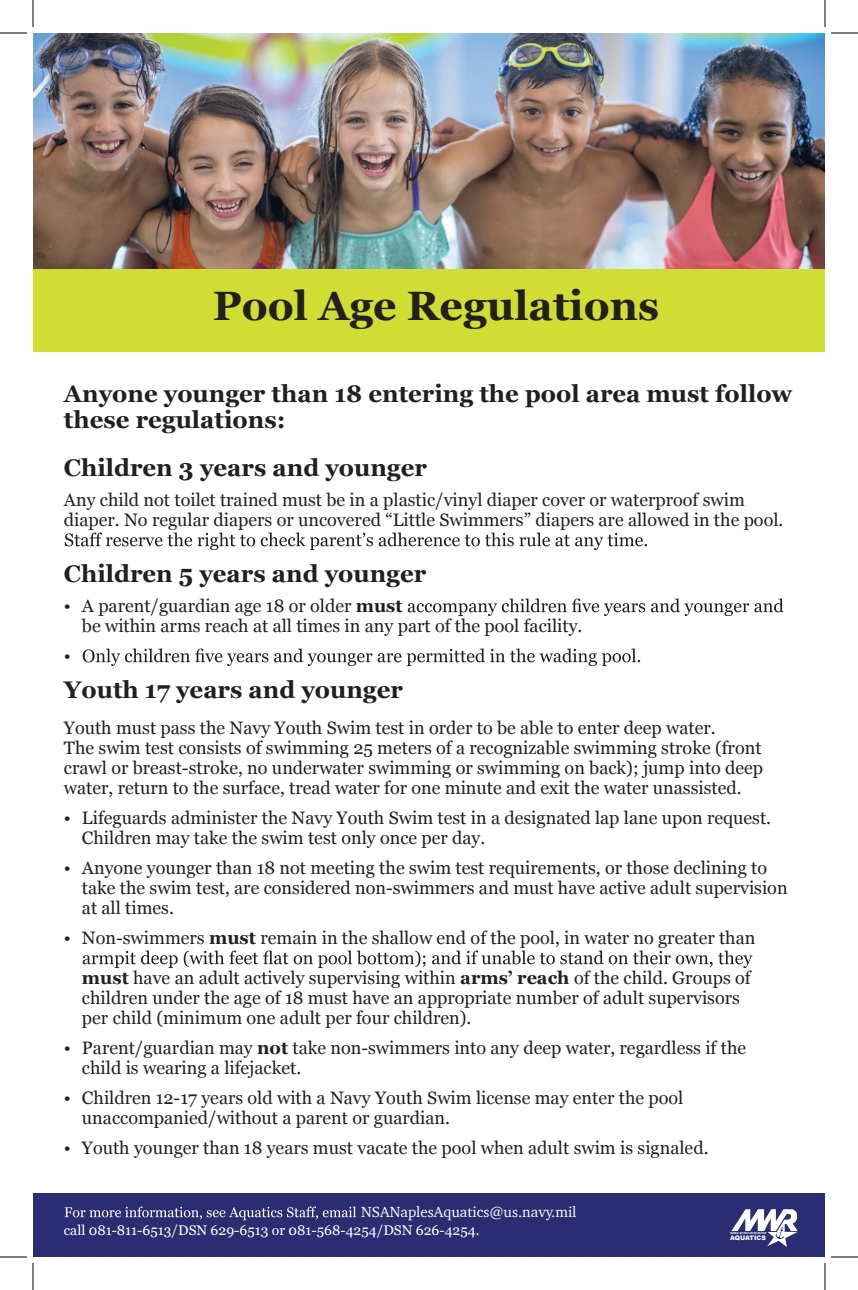
<style>
.page{position:relative;width:858px;height:1290px;background:#fff}
.page>*{position:absolute;margin:0;border:0;box-sizing:border-box;transform-origin:0 0}
.t1{font:700 41px "Georgia";color:#231f20}
.t2{font:700 24px/26px "Georgia";color:#231f20}
.t3{font:18px/20px "Georgia";color:#231f20}
.t4{font:15px "Charter";color:#fafbfb}
.t5{font:14px "Georgia";color:#fff}
.t6{font:900 6.3px "Arial";color:#fff}
.s1{font-weight:700}
</style>
<div class="page">
<div style="left:33px;top:1194px;width:792px;height:63px;background:#2b2d72"></div>
<svg style="left:65px;top:533px;width:582px;height:17px"></svg>
<svg style="left:408px;top:599px;width:376px;height:17px"></svg>
<svg style="left:83px;top:649px;width:557px;height:17px"></svg>
<svg style="left:83px;top:951px;width:670px;height:17px"></svg>
<svg style="left:65px;top:1207px;width:291px;height:13px"></svg>
<img style="left:33px;top:33px;width:792px;height:236px">
<svg style="left:730px;top:1209px;width:68px;height:38px"></svg>
<div style="left:33px;top:269px;width:792px;height:83px;background:#d0dd32"></div>
<svg style="left:0;top:33px;width:27px;height:1px"></svg>
<svg style="left:831px;top:33px;width:27px;height:1px"></svg>
<svg style="left:0;top:1257px;width:27px;height:1px"></svg>
<svg style="left:33px;top:0;width:1px;height:27px"></svg>
<svg style="left:33px;top:1263px;width:1px;height:27px"></svg>
<svg style="left:825px;top:0;width:1px;height:27px"></svg>
<svg style="left:825px;top:1257px;width:33px;height:33px"></svg>
<h1 class="t1" style="left:213px;top:275px;width:448px">Pool Age Regulations</h1>
<h2 class="t2" style="left:64px;top:380px;width:730px">Anyone younger than 18 entering the pool area must follow these regulations:</h2>
<h2 class="t2" style="left:64px;top:454px;width:364px">Children 3 years and younger</h2>
<p class="t3" style="left:64px;top:489px;width:721px">Any child not toilet trained must be in a plastic/vinyl diaper cover or waterproof swim diaper. No regular diapers or uncovered “Little Swimmers” diapers are allowed in the pool.</p>
<h2 class="t2" style="left:64px;top:560px;width:364px">Children 5 years and younger</h2>
<p class="t3" style="left:82px;top:595px;width:502px;text-indent:-18px">• A parent/guardian age 18 or older <span class="s1">must<br></span>be within arms reach at all times in any part of the pool facility.</p>
<p class="t3" style="left:64px;top:645px;width:9px">•</p>
<h2 class="t2" style="left:64px;top:676px;width:341px">Youth 17 years and younger</h2>
<p class="t3" style="left:64px;top:717px;width:701px">Youth must pass the Navy Youth Swim test in order to be able to enter deep water.<br>The swim test consists of swimming 25 meters of a recognizable swimming stroke (front crawl or breast-stroke, no underwater swimming or swimming on back); jump into deep water, return to the surface, tread water for one minute and exit the water unassisted.</p>
<p class="t3" style="left:82px;top:807px;width:691px;text-indent:-18px">• Lifeguards administer the Navy Youth Swim test in a designated lap lane upon request.<br>Children may take the swim test only once per day.</p>
<p class="t3" style="left:82px;top:857px;width:707px;text-indent:-18px">• Anyone younger than 18 not meeting the swim test requirements, or those declining to take the swim test, are considered non-swimmers and must have active adult supervision at all times.</p>
<p class="t3" style="left:64px;top:927px;width:693px">• Non-swimmers <span class="s1">must</span> remain in the shallow end of the pool, in water no greater than</p>
<p class="t3" style="left:82px;top:967px;width:670px"><span class="s1">must</span> have an adult actively supervising within <span class="s1">arms’ reach</span> of the child. Groups of children under the age of 18 must have an appropriate number of adult supervisors per child (minimum one adult per four children).</p>
<p class="t3" style="left:82px;top:1037px;width:666px;text-indent:-18px">• Parent/guardian may <span class="s1">not</span> take non-swimmers into any deep water, regardless if the child is wearing a lifejacket.</p>
<p class="t3" style="left:82px;top:1087px;width:603px;text-indent:-18px">• Children 12-17 years old with a Navy Youth Swim license may enter the pool unaccompanied/without a parent or guardian.</p>
<p class="t3" style="left:64px;top:1137px;width:646px">• Youth younger than 18 years must vacate the pool when adult swim is signaled.</p>
<p class="t4" style="left:361px;top:1199px;width:217px">NSANaplesAquatics@us.navy.mil</p>
<p class="t5" style="left:64px;top:1220px;width:417px">call 081-811-6513/DSN 629-6513 or 081-568-4254/DSN 626-4254.</p>
<p class="t6" style="left:730px;top:1233px;width:37px">AQUATICS</p>
</div>
